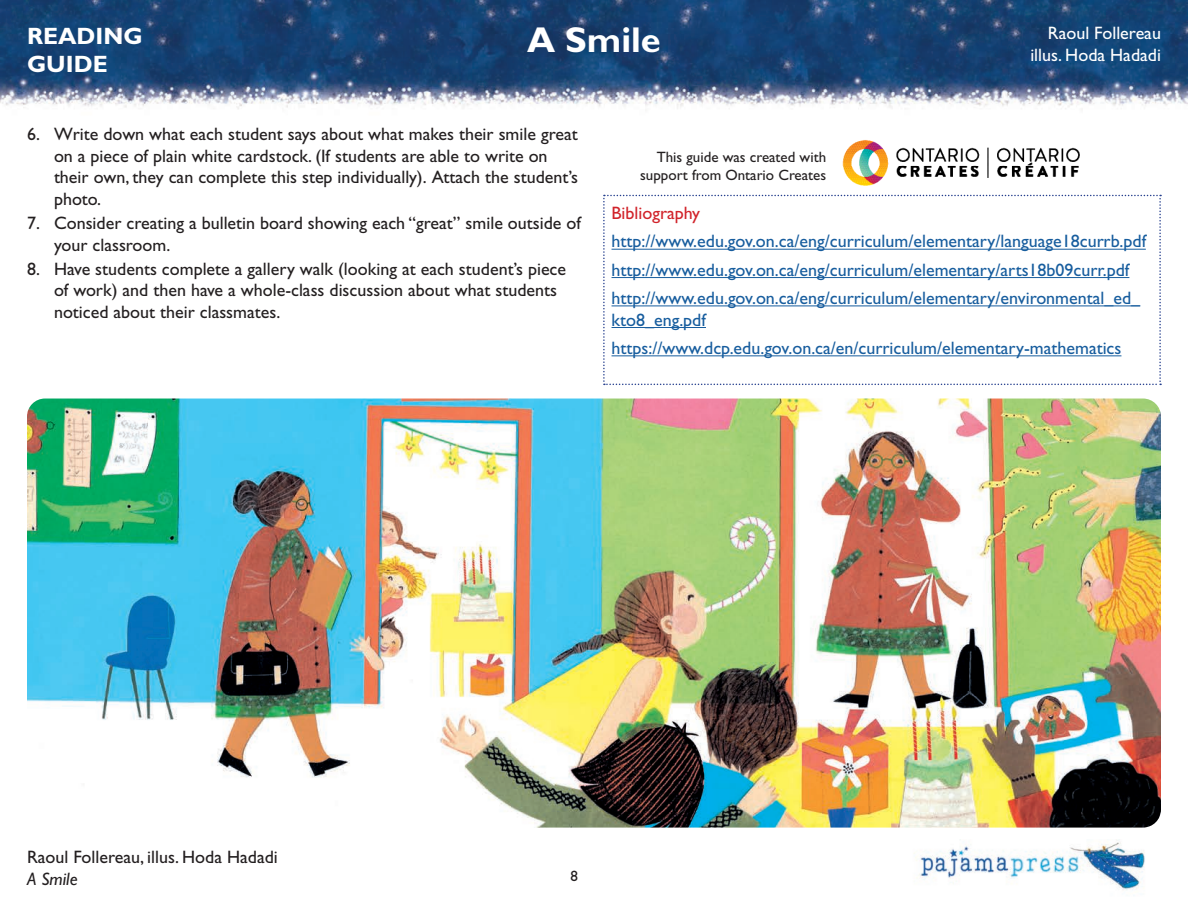
<style>
.page{position:relative;width:1188px;height:918px;background:#fff}
.page>*{position:absolute;margin:0;border:0;box-sizing:border-box;transform-origin:0 0}
.t1{font:700 36px "Gill Sans Std";color:#fff}
.t2{font:700 23.7px/28.5px "Gill Sans Std";color:#fff}
.t3{font:18px/21.6px "Gill Sans Std";color:#231f20}
.t4{font:18px/21.6px "Gill Sans Std";color:#175d9e}
.t5{font:18px/21.6px "Gill Sans Std";color:#fff;text-align:right}
.t6{font:18px "Gill Sans Std";color:#d1232a}
.t7{font:italic 18px "Gill Sans Std";color:#231f20}
.t8{font:15px/18px "Gill Sans Std";color:#231f20;text-align:right}
</style>
<div class="page">
<img style="left:0;top:0;width:1188px;height:109px">
<img style="left:914px;top:840px;width:231px;height:50px">
<img style="left:831px;top:140px;width:260px;height:55px">
<svg style="left:603px;top:195px;width:558px;height:190px"></svg>
<img style="left:27px;top:399px;width:1134px;height:429px">
<h2 class="t2" style="left:27px;top:22px;width:117px">READING<br>GUIDE</h2>
<h1 class="t1" style="left:527px;top:18px;width:135px">A Smile</h1>
<p class="t5" style="left:1030px;top:23px;width:132px">Raoul Follereau illus. Hoda Hadadi</p>
<p class="t3" style="left:54px;top:123px;width:525px;text-indent:-27px">6. Write down what each student says about what makes their smile great on a piece of plain white cardstock. (If students are able to write on their own, they can complete this step individually). Attach the student’s photo.</p>
<p class="t3" style="left:54px;top:212px;width:529px;text-indent:-27px">7. Consider creating a bulletin board showing each “great” smile outside of your classroom.</p>
<p class="t3" style="left:54px;top:258px;width:514px;text-indent:-27px">8. Have students complete a gallery walk (looking at each student’s piece of work) and then have a whole-class discussion about what students noticed about their classmates.</p>
<p class="t8" style="left:640px;top:148px;width:188px">This guide was created with support from Ontario Creates</p>
<p class="t6" style="left:612px;top:203px;width:90px">Bibliography</p>
<p class="t4" style="left:612px;top:231px;width:536px">http://www.edu.gov.on.ca/eng/curriculum/elementary/language18currb.pdf</p>
<p class="t4" style="left:612px;top:259px;width:519px">http://www.edu.gov.on.ca/eng/curriculum/elementary/arts18b09curr.pdf</p>
<p class="t4" style="left:612px;top:287px;width:530px">http://www.edu.gov.on.ca/eng/curriculum/elementary/environmental_ed_ kto8_eng.pdf</p>
<p class="t4" style="left:612px;top:337px;width:511px">https://www.dcp.edu.gov.on.ca/en/curriculum/elementary-mathematics</p>
<p class="t3" style="left:27px;top:847px;width:252px">Raoul Follereau, illus. Hoda Hadadi</p>
<p class="t7" style="left:27px;top:869px;width:52px">A Smile</p>
<p class="t8" style="left:570px;top:867px;width:9px">8</p>
</div>
